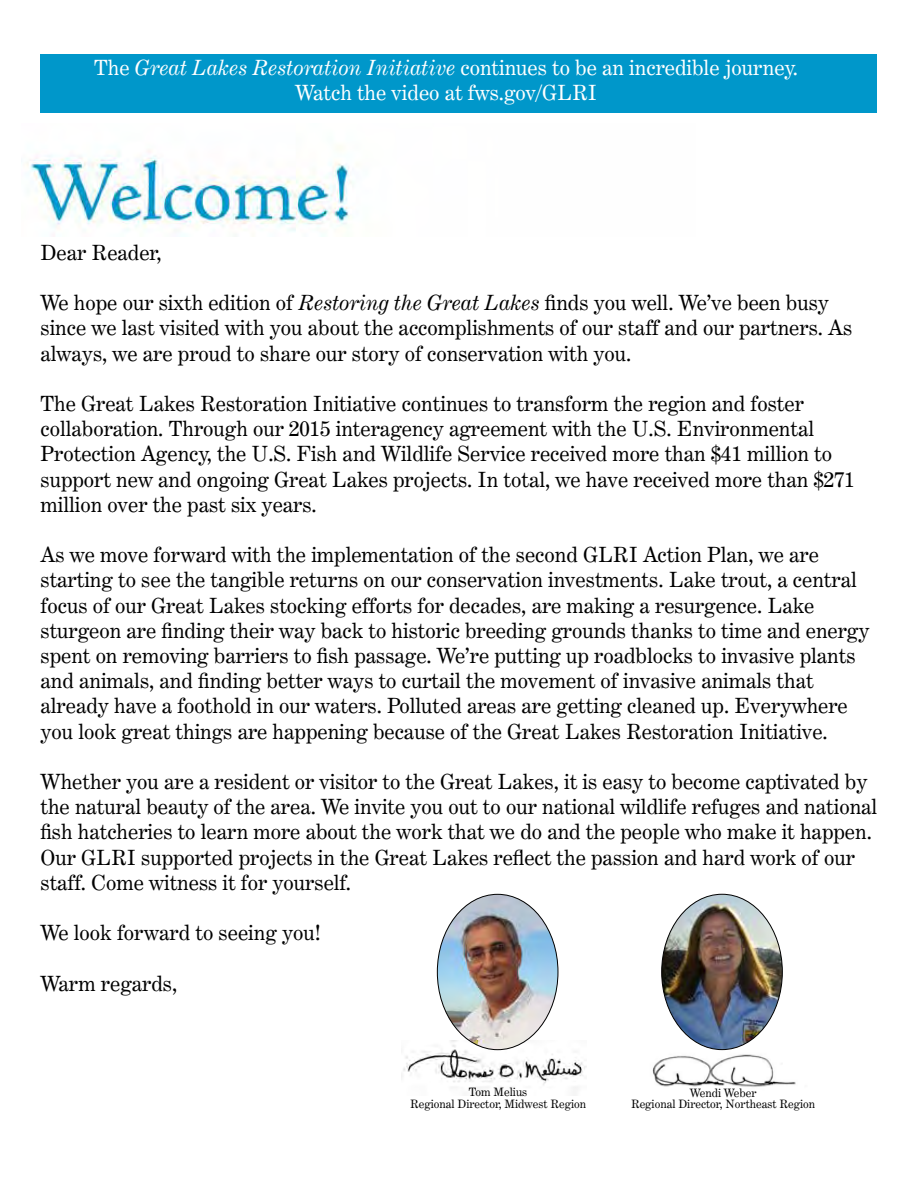
<style>
.page{position:relative;width:918px;height:1188px;background:#fff}
.page>*{position:absolute;margin:0;border:0;box-sizing:border-box;transform-origin:0 0}
.t1{font:21px/25.2px "Century Expanded BT";color:#000}
.t2{font:21px/25.2px "Century Expanded BT";color:#fff;text-align:center}
.t3{font:11.55px/11.6px "Century Expanded BT";color:#000;text-align:center}
.s1{font-style:italic}
</style>
<div class="page">
<div style="left:40px;top:54px;width:838px;height:58px;background:#0097ca"></div>
<img style="left:26px;top:146px;width:326px;height:86px">
<img style="left:403px;top:1050px;width:184px;height:45px">
<img style="left:437px;top:894px;width:121px;height:156px">
<img style="left:652px;top:1050px;width:144px;height:37px">
<img style="left:662px;top:894px;width:120px;height:156px">
<p class="t2" style="left:94px;top:55px;width:705px">The <span class="s1">Great Lakes Restoration Initiative</span> continues to be an incredible journey.<br>Watch the video at fws.gov/GLRI</p>
<p class="t1" style="left:40px;top:240px;width:123px">Dear Reader,</p>
<p class="t1" style="left:40px;top:290px;width:813px">We hope our sixth edition of <span class="s1">Restoring the Great Lakes</span> finds you well. We’ve been busy since we last visited with you about the accomplishments of our staff and our partners. As always, we are proud to share our story of conservation with you.</p>
<p class="t1" style="left:40px;top:391px;width:816px">The Great Lakes Restoration Initiative continues to transform the region and foster collaboration. Through our 2015 interagency agreement with the U.S. Environmental Protection Agency, the U.S. Fish and Wildlife Service received more than $41 million to support new and ongoing Great Lakes projects. In total, we have received more than $271 million over the past six years.</p>
<p class="t1" style="left:40px;top:542px;width:831px">As we move forward with the implementation of the second GLRI Action Plan, we are starting to see the tangible returns on our conservation investments. Lake trout, a central focus of our Great Lakes stocking efforts for decades, are making a resurgence. Lake sturgeon are finding their way back to historic breeding grounds thanks to time and energy spent on removing barriers to fish passage. We’re putting up roadblocks to invasive plants and animals, and finding better ways to curtail the movement of invasive animals that already have a foothold in our waters. Polluted areas are getting cleaned up. Everywhere you look great things are happening because of the Great Lakes Restoration Initiative.</p>
<p class="t1" style="left:40px;top:769px;width:838px">Whether you are a resident or visitor to the Great Lakes, it is easy to become captivated by the natural beauty of the area. We invite you out to our national wildlife refuges and national fish hatcheries to learn more about the work that we do and the people who make it happen.<br>Our GLRI supported projects in the Great Lakes reflect the passion and hard work of our staff. Come witness it for yourself.</p>
<p class="t1" style="left:40px;top:920px;width:282px">We look forward to seeing you!</p>
<p class="t1" style="left:40px;top:970px;width:138px">Warm regards,</p>
<p class="t3" style="left:410px;top:1086px;width:178px">Tom Melius<br>Regional Director, Midwest Region</p>
<p class="t3" style="left:631px;top:1087px;width:186px">Wendi Weber<br>Regional Director, Northeast Region</p>
</div>
